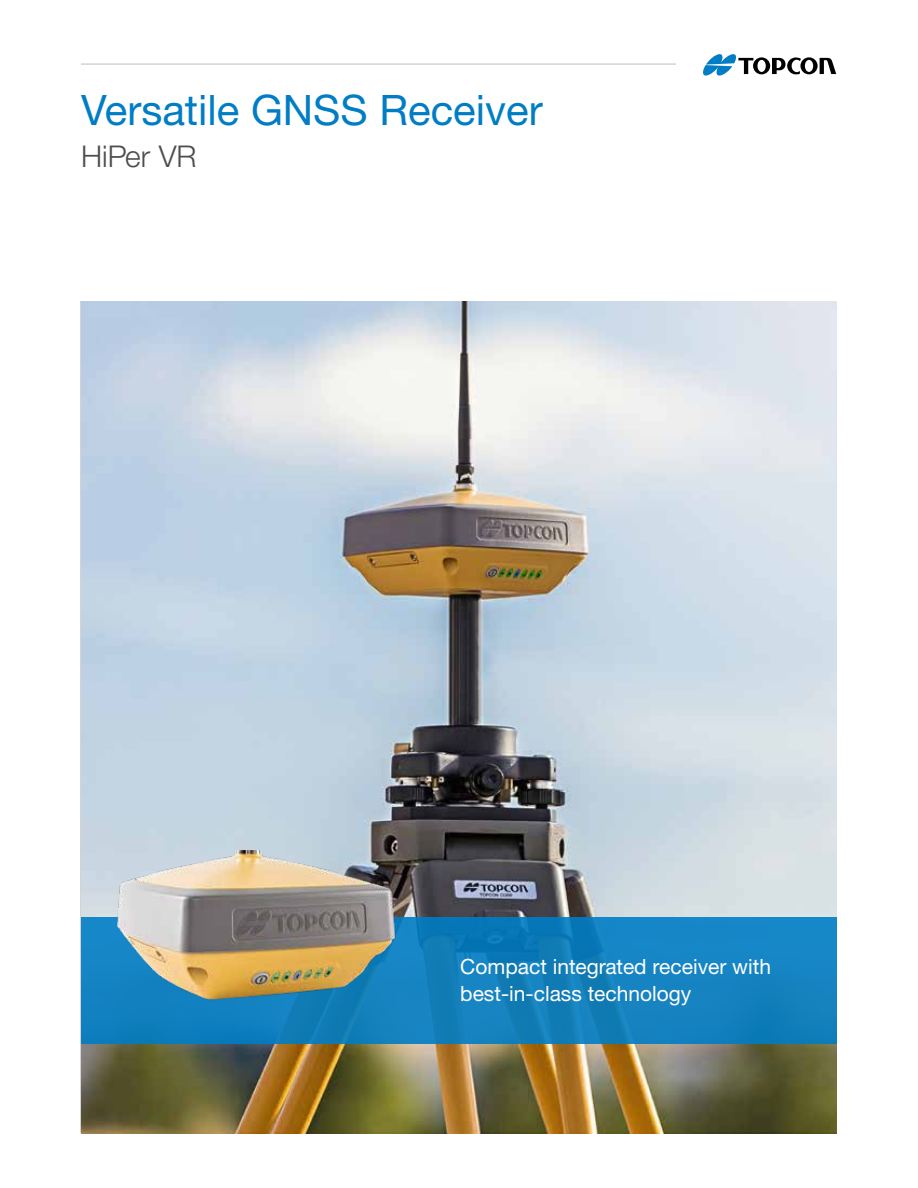
<style>
.page{position:relative;width:918px;height:1188px;background:#fff}
.page>*{position:absolute;margin:0;border:0;box-sizing:border-box;transform-origin:0 0}
.t1{font:42px "Helvetica Neue LTW1 G";color:#007dc5}
.t2{font:300 30px "Helvetica Neue LTW1 G";color:#4d4d4f}
.t3{font:21px/27px "Helvetica Neue LTW1 G";color:#fff}
</style>
<div class="page">
<hr style="left:81px;top:63px;width:595px;height:2px;background:#d1d3d4">
<svg style="left:703px;top:54px;width:133px;height:22px"></svg>
<img style="left:81px;top:301px;width:756px;height:833px">
<div style="left:81px;top:917px;width:756px;height:127px;background:linear-gradient(to right,#0b7ab8,#1683c0)"></div>
<img style="left:102px;top:850px;width:314px;height:185px">
<h1 class="t1" style="left:81px;top:84px;width:463px">Versatile GNSS Receiver</h1>
<h2 class="t2" style="left:81px;top:138px;width:117px">HiPer VR</h2>
<p class="t3" style="left:460px;top:953px;width:312px">Compact integrated receiver with best-in-class technology</p>
</div>
